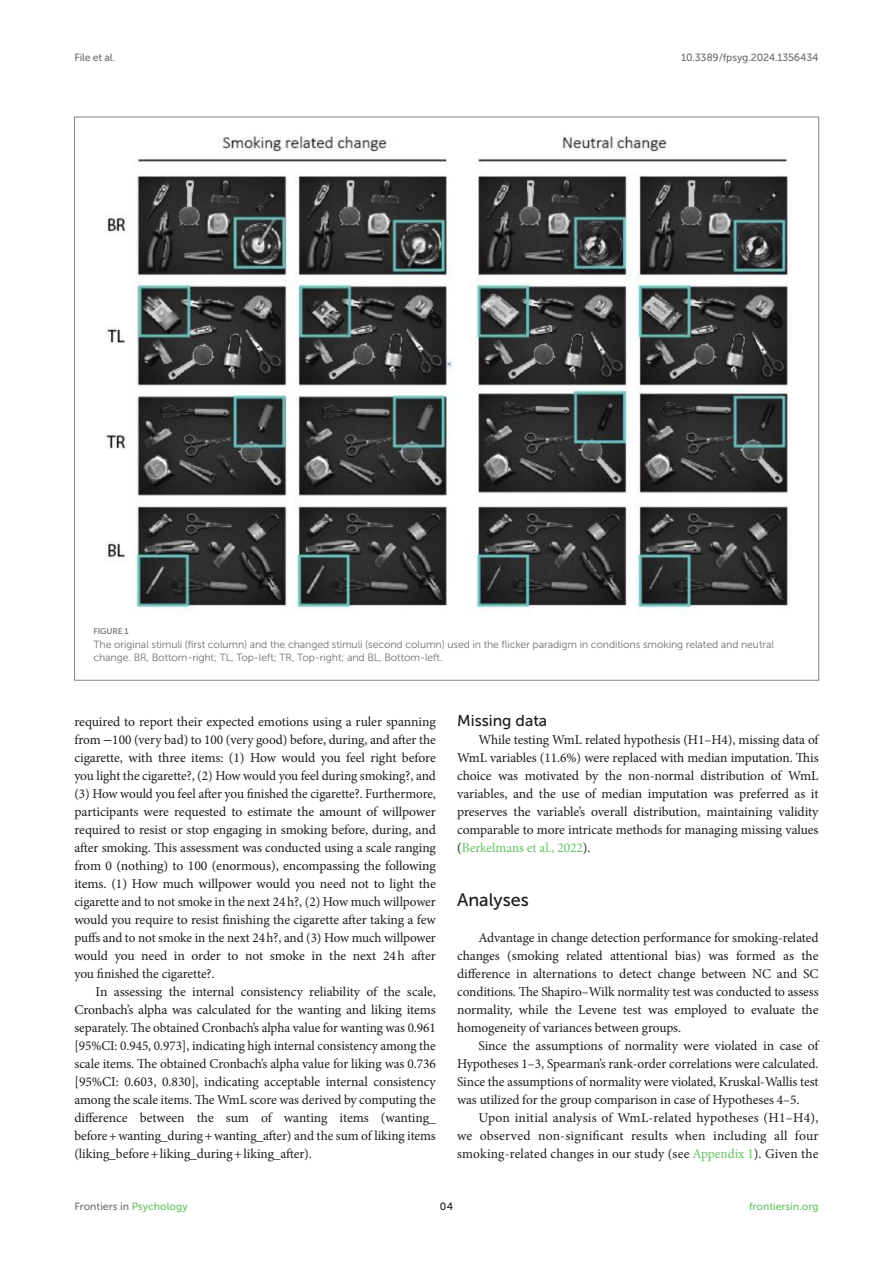
<style>
.page{position:relative;width:893px;height:1263px;background:#fff}
.page>*{position:absolute;margin:0;border:0;box-sizing:border-box;transform-origin:0 0}
.HEAD_2{font:18px "Museo Sans 500";color:#1b1c1b}
.HEAD_3{font:15.75px "Museo Sans 500";color:#1b1c1b}
.TEXT_FLUSH{font:13.5px/18px "Minion Pro";letter-spacing:-.005em;color:#1b1c1b;text-align:justify}
.TEXT{font:13.5px/18px "Minion Pro";letter-spacing:-.005em;color:#1b1c1b;text-align:justify}
.FIG_LEG{font:10.5px/13.5px "Museo Sans 300";letter-spacing:-.01em;color:#706f70}
.t1{font:10.5px "Museo Sans 500";letter-spacing:-.015em;color:#706f70}
.t2{font:10.5px "Museo Sans 500";color:#65c161}
.t3{font:10.5px "Museo Sans 500";color:#1b1c1b}
.FIG_HD{font:8.25px "Museo Sans 700";letter-spacing:-.01em;color:#7e7f7f}
.s1{font-family:"STIX General"}
.s2{color:#65c161}
</style>
<div class="page">
<img style="left:106px;top:136px;width:683px;height:478px">
<p class="t1" style="left:74px;top:51px;width:42px">File et al.</p>
<p class="t1" style="left:681px;top:51px;width:139px">10.3389/fpsyg.2024.1356434</p>
<p class="FIG_HD" style="left:94px;top:627px;width:37px">FIGURE 1</p>
<p class="FIG_LEG" style="left:94px;top:637px;width:682px">The original stimuli (first column) and the changed stimuli (second column) used in the flicker paradigm in conditions smoking related and neutral change. BR, Bottom-right; TL, Top-left; TR, Top-right; and BL, Bottom-left.</p>
<p class="TEXT_FLUSH" style="left:74px;top:713px;width:363px">required to report their expected emotions using a ruler spanning from <span class="s1">−</span>100 (very bad) to 100 (very good) before, during, and after the cigarette, with three items: (1) How would you feel right before you light the cigarette?, (2) How would you feel during smoking?, and (3) How would you feel after you finished the cigarette?. Furthermore, participants were requested to estimate the amount of willpower required to resist or stop engaging in smoking before, during, and after smoking. This assessment was conducted using a scale ranging from 0 (nothing) to 100 (enormous), encompassing the following items. (1) How much willpower would you need not to light the cigarette and to not smoke in the next 24h?, (2) How much willpower would you require to resist finishing the cigarette after taking a few puffs and to not smoke in the next 24h?, and (3) How much willpower would you need in order to not smoke in the next 24h after you finished the cigarette?.</p>
<p class="TEXT" style="left:74px;top:983px;width:363px;text-indent:21px">In assessing the internal consistency reliability of the scale, Cronbach’s alpha was calculated for the wanting and liking items separately. The obtained Cronbach’s alpha value for wanting was 0.961 [95%CI: 0.945, 0.973], indicating high internal consistency among the scale items. The obtained Cronbach’s alpha value for liking was 0.736 [95%CI: 0.603, 0.830], indicating acceptable internal consistency among the scale items. The WmL score was derived by computing the difference between the sum of wanting items (wanting_ before+wanting_during+wanting_after) and the sum of liking items (liking_before+liking_during+liking_after).</p>
<p class="HEAD_3" style="left:457px;top:712px;width:92px">Missing data</p>
<p class="TEXT_FLUSH" style="left:457px;top:731px;width:363px;text-indent:21px">While testing WmL related hypothesis (H1–H4), missing data of WmL variables (11.6%) were replaced with median imputation. This choice was motivated by the non-normal distribution of WmL variables, and the use of median imputation was preferred as it preserves the variable’s overall distribution, maintaining validity comparable to more intricate methods for managing missing values (<span class="s2">Berkelmans et al., 2022</span>).</p>
<p class="HEAD_2" style="left:457px;top:890px;width:73px">Analyses</p>
<p class="TEXT_FLUSH" style="left:457px;top:929px;width:363px;text-indent:21px">Advantage in change detection performance for smoking-related changes (smoking related attentional bias) was formed as the difference in alternations to detect change between NC and SC conditions. The Shapiro–Wilk normality test was conducted to assess normality, while the Levene test was employed to evaluate the homogeneity of variances between groups.</p>
<p class="TEXT" style="left:457px;top:1037px;width:363px;text-indent:21px">Since the assumptions of normality were violated in case of Hypotheses 1–3, Spearman’s rank-order correlations were calculated.<br>Since the assumptions of normality were violated, Kruskal-Wallis test was utilized for the group comparison in case of Hypotheses 4–5.</p>
<p class="TEXT" style="left:457px;top:1109px;width:363px;text-indent:21px">Upon initial analysis of WmL-related hypotheses (H1–H4), we observed non-significant results when including all four smoking-related changes in our study (see <span class="s2">Appendix 1</span>). Given the</p>
<p class="t1" style="left:74px;top:1200px;width:115px">Frontiers in <span class="s2">Psychology</span></p>
<p class="t3" style="left:440px;top:1200px;width:15px">04</p>
<p class="t2" style="left:749px;top:1200px;width:71px">frontiersin.org</p>
</div>
